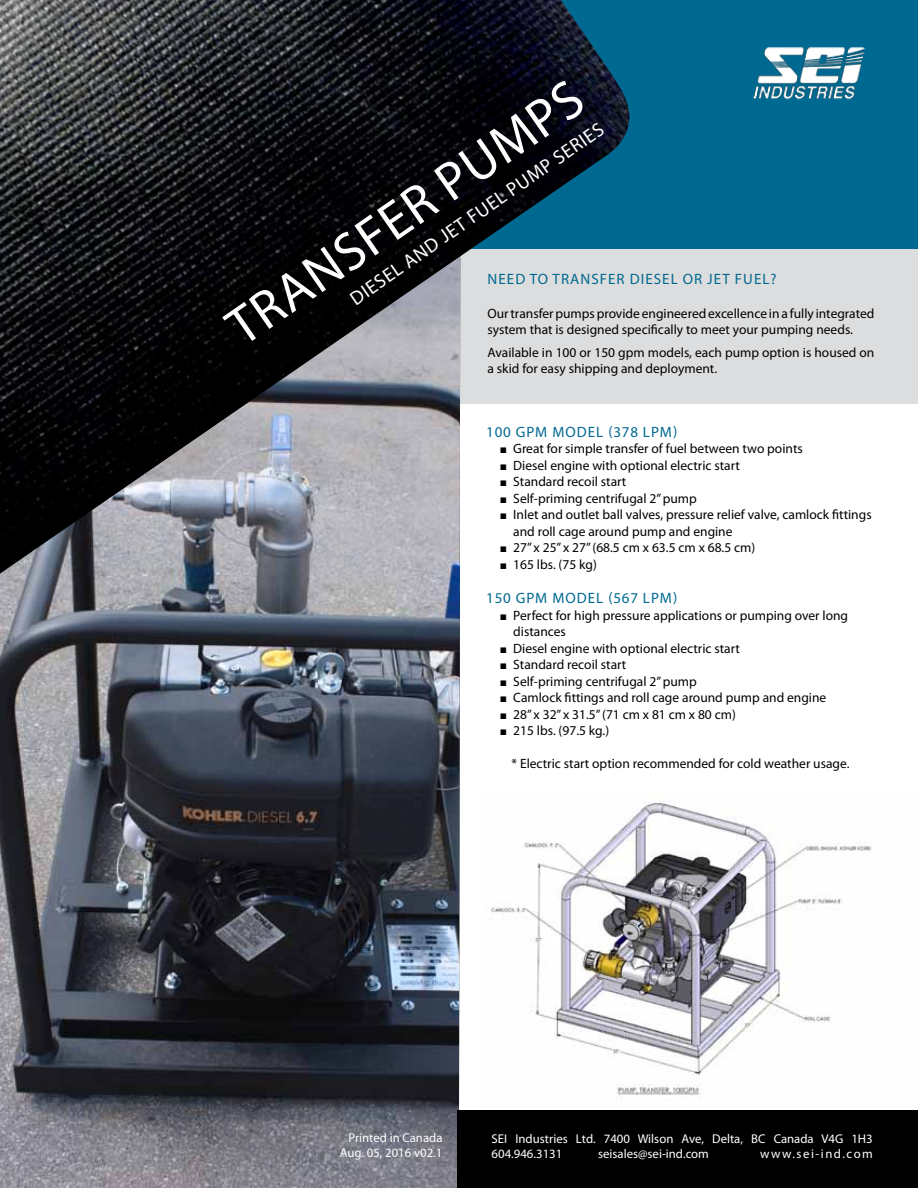
<style>
.page{position:relative;width:918px;height:1188px;background:#dcddde}
.page>*{position:absolute;margin:0;border:0;box-sizing:border-box;transform-origin:0 0}
.t1{font:54px "Myriad Pro";color:#fff}
.t2{font:19.5px "Myriad Pro";color:#fff}
.t3{font:15px "Myriad Pro";letter-spacing:.07em;color:#006991}
.t4{font:13.5px/16.2px "Myriad Pro";color:#000}
.t5{font:12.75px/15.3px "Myriad Pro";color:#fff;text-align:right}
.t6{font:12.75px "Myriad Pro";letter-spacing:.115em;color:#fff}
.s1{font-family:"Arial";font-size:12px}
</style>
<div class="page">
<div style="left:309px;top:0;width:609px;height:249px;background:#006991"></div>
<div style="left:216px;top:404px;width:702px;height:349px;background:#fff"></div>
<div style="left:192px;top:746px;width:726px;height:373px;background:#fff"></div>
<img style="left:0;top:574px;width:460px;height:614px">
<img style="left:0;top:0;width:630px;height:574px">
<img style="left:753px;top:47px;width:113px;height:53px">
<img style="left:490px;top:802px;width:382px;height:297px">
<div style="left:458px;top:1110px;width:460px;height:78px;background:#000"></div>
<h1 class="t1" style="left:214px;top:306px;width:422px;rotate:-35deg">transfer pump s</h1>
<h2 class="t2" style="left:345px;top:291px;width:306px;rotate:-35deg">Diesel and Jet Fuel pump series</h2>
<p class="t3" style="left:488px;top:269px;width:290px">Need to transfer diesel or jet fuel?</p>
<p class="t4" style="left:488px;top:305px;width:389px">Our transfer pumps provide engineered excellence in a fully integrated system that is designed specifically to meet your pumping needs.</p>
<p class="t4" style="left:488px;top:344px;width:388px">Available in 100 or 150 gpm models, each pump option is housed on a skid for easy shipping and deployment.</p>
<p class="t3" style="left:486px;top:422px;width:192px">100 GPM Model (378 LPM)</p>
<p class="t4" style="left:500px;top:440px;width:305px"><span class="s1">■</span> Great for simple transfer of fuel between two points</p>
<p class="t4" style="left:500px;top:457px;width:242px"><span class="s1">■</span> Diesel engine with optional electric start</p>
<p class="t4" style="left:500px;top:473px;width:128px"><span class="s1">■</span> Standard recoil start</p>
<p class="t4" style="left:500px;top:490px;width:199px"><span class="s1">■</span> Self-priming centrifugal 2” pump</p>
<p class="t4" style="left:513px;top:506px;width:360px;text-indent:-14px"><span class="s1">■</span> I nlet and outlet ball valves, pressure relief valve, camlock fittings and roll cage around pump and engine</p>
<p class="t4" style="left:500px;top:539px;width:257px"><span class="s1">■</span> 27” x 25” x 27” (68.5 cm x 63.5 cm x 68.5 cm)</p>
<p class="t4" style="left:500px;top:556px;width:99px"><span class="s1">■</span> 165 lbs. (75 kg)</p>
<p class="t3" style="left:486px;top:589px;width:192px">150 GPM Model (567 LPM)</p>
<p class="t4" style="left:513px;top:607px;width:336px;text-indent:-14px"><span class="s1">■</span> Perfect for high pressure applications or pumping over long distances</p>
<p class="t4" style="left:500px;top:640px;width:242px"><span class="s1">■</span> Diesel engine with optional electric start</p>
<p class="t4" style="left:500px;top:656px;width:128px"><span class="s1">■</span> Standard recoil start</p>
<p class="t4" style="left:500px;top:673px;width:199px"><span class="s1">■</span> Self-priming centrifugal 2” pump</p>
<p class="t4" style="left:500px;top:689px;width:328px"><span class="s1">■</span> Camlock fittings and roll cage around pump and engine</p>
<p class="t4" style="left:500px;top:706px;width:238px"><span class="s1">■</span> 28” x 32” x 31.5” (71 cm x 81 cm x 80 cm)</p>
<p class="t4" style="left:500px;top:722px;width:111px"><span class="s1">■</span> 215 lbs. (97.5 kg.)</p>
<p class="t4" style="left:512px;top:755px;width:339px">* Electric start option recommended for cold weather usage.</p>
<p class="t5" style="left:340px;top:1130px;width:104px">Printed in Canada<br>Aug. 05, 2016 v02.1</p>
<p class="t5" style="left:492px;top:1131px;width:6px">SEI</p>
<p class="t5" style="left:492px;top:1131px;width:383px;text-align:left;text-indent:24px">I ndustries Ltd. 7400 Wilson Ave, Delta, BC Canada V4G 1H3<br>604.946.3131</p>
<p class="t5" style="left:598px;top:1146px;width:112px">seisales@sei-ind.com</p>
<p class="t6" style="left:760px;top:1146px;width:114px">www.sei-ind.com</p>
</div>
